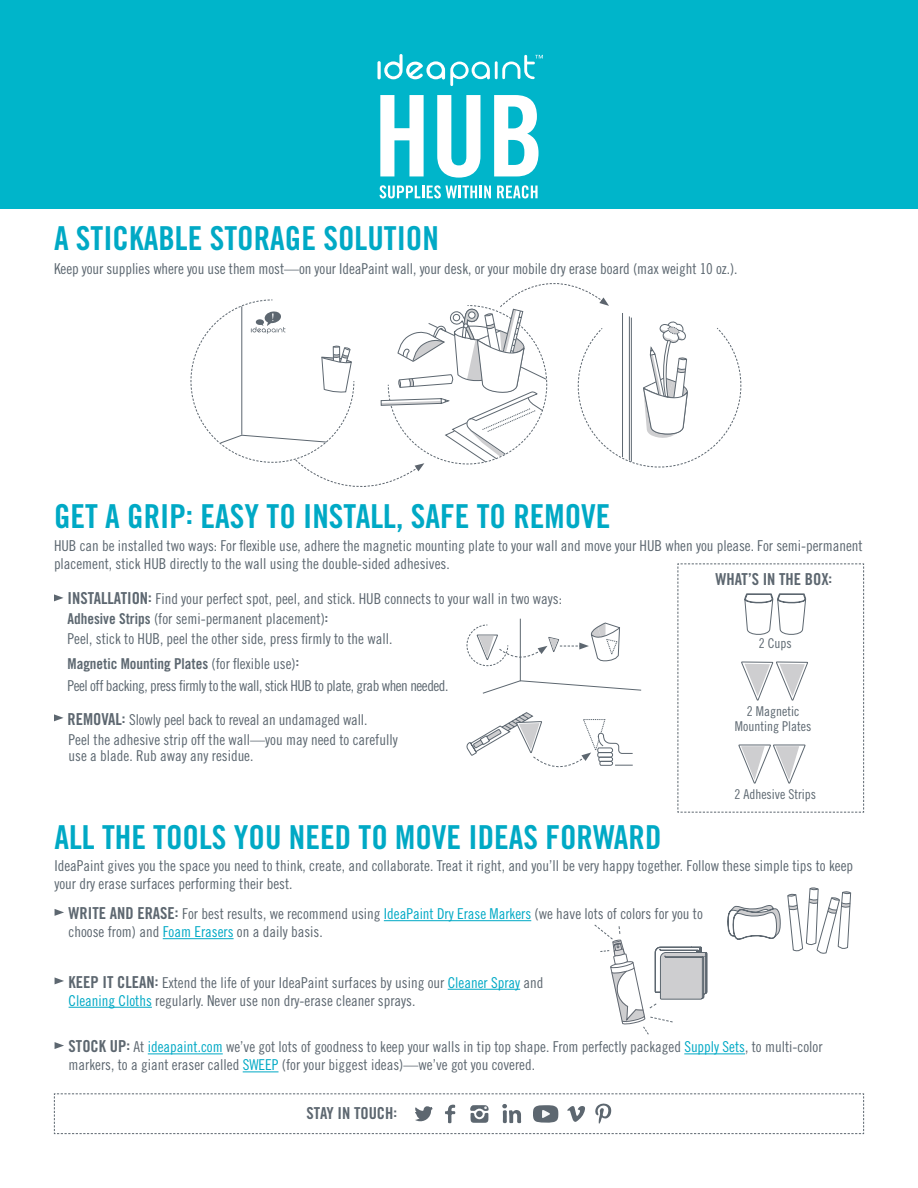
<style>
.page{position:relative;width:918px;height:1188px;background:#fff}
.page>*{position:absolute;margin:0;border:0;box-sizing:border-box;transform-origin:0 0}
.t1{font:33px "Trade Gothic Bold Cond Twenty";color:#00a9c5}
.t2{font:16.5px "Trade Gothic Bold Cond Twenty";color:#5d6770}
.t3{font:15px/18px "Trade Gothic Cond Eighteen";color:#5c6770}
.t4{font:15px/18px "Trade Gothic Cond Eighteen";color:#5d6770}
.t5{font:15px "Trade Gothic Cond Eighteen";letter-spacing:-.03em;color:#5c6770}
.t6{font:15px "Trade Gothic Bold Cond Twenty";color:#5c6770}
.t7{font:13.5px/15px "Trade Gothic Cond Eighteen";color:#5c6770;text-align:center}
.s1{font-family:"Trade Gothic Bold Cond Twenty";font-size:16.5px}
.s2{font-family:"Trade Gothic Bold Cond Twenty"}
.s3{font-family:"Trade Gothic Cond Eighteen"}
.s4{color:#00a9c5}
</style>
<div class="page">
<hr style="left:384px;top:920px;width:147px;height:1px;background:#00a9c5">
<hr style="left:163px;top:938px;width:71px;height:1px;background:#00a9c5">
<hr style="left:448px;top:989px;width:72px;height:1px;background:#00a9c5">
<hr style="left:69px;top:1007px;width:83px;height:1px;background:#00a9c5">
<hr style="left:148px;top:1054px;width:75px;height:1px;background:#00a9c5">
<hr style="left:684px;top:1054px;width:61px;height:1px;background:#00a9c5">
<hr style="left:243px;top:1072px;width:36px;height:1px;background:#00a9c5">
<svg style="left:482px;top:680px;width:160px;height:14px"></svg>
<hr style="left:520px;top:619px;width:1px;height:62px;background:#5d6770">
<svg style="left:466px;top:623px;width:154px;height:43px"></svg>
<svg style="left:54px;top:594px;width:10px;height:7px"></svg>
<svg style="left:55px;top:909px;width:9px;height:7px"></svg>
<svg style="left:55px;top:977px;width:9px;height:7px"></svg>
<svg style="left:55px;top:1042px;width:9px;height:7px"></svg>
<svg style="left:54px;top:714px;width:10px;height:7px"></svg>
<svg style="left:190px;top:283px;width:552px;height:204px"></svg>
<svg style="left:787px;top:887px;width:64px;height:67px"></svg>
<svg style="left:594px;top:924px;width:114px;height:111px"></svg>
<svg style="left:727px;top:905px;width:54px;height:35px"></svg>
<svg style="left:54px;top:1093px;width:810px;height:41px"></svg>
<svg style="left:466px;top:712px;width:167px;height:56px"></svg>
<svg style="left:678px;top:563px;width:186px;height:250px"></svg>
<div style="left:0;top:0;width:918px;height:209px;background:#00b5ca"></div>
<svg style="left:377px;top:54px;width:166px;height:32px"></svg>
<svg style="left:380px;top:185px;width:111px;height:13px"></svg>
<svg style="left:497px;top:185px;width:41px;height:13px"></svg>
<svg style="left:380px;top:95px;width:44px;height:81px"></svg>
<svg style="left:437px;top:95px;width:43px;height:83px"></svg>
<svg style="left:494px;top:95px;width:45px;height:81px"></svg>
<h1 class="t1" style="left:54px;top:218px;width:386px">A STICKABLE STORAGE SOLUTION</h1>
<p class="t3" style="left:54px;top:259px;width:685px">Keep your supplies where you use them most—on your IdeaPaint wall, your desk, or your mobile dry erase board (max weight 10 oz.).</p>
<h1 class="t1" style="left:54px;top:497px;width:558px">GET A GRIP: EASY TO INSTALL, SAFE TO REMOVE</h1>
<p class="t3" style="left:54px;top:536px;width:810px">HUB can be installed two ways: For flexible use, adhere the magnetic mounting plate to your wall and move your HUB when you please. For semi-permanent placement, stick HUB directly to the wall using the double-sided adhesives.</p>
<p class="t2" style="left:716px;top:569px;width:118px">WHAT’S IN THE BOX:</p>
<p class="t4" style="left:68px;top:590px;width:496px"><span class="s1">INSTALLATION:</span> Find your perfect spot, peel, and stick. HUB connects to your wall in two ways:</p>
<p class="t3" style="left:68px;top:609px;width:326px;line-height:19.6px"><span class="s2">Adhesive Strips</span> (for semi-permanent placement)<span class="s2">:<br></span>Peel, stick to HUB, peel the other side, press firmly to the wall.</p>
<p class="t6" style="left:68px;top:654px;width:233px">Magnetic Mounting Plates <span class="s3">(for flexible use)</span>:</p>
<p class="t5" style="left:68px;top:677px;width:382px">Peel off backing, press firmly to the wall, stick HUB to plate, grab when needed.</p>
<p class="t4" style="left:68px;top:710px;width:301px"><span class="s1">REMOVAL:</span> Slowly peel back to reveal an undamaged wall.</p>
<p class="t3" style="left:69px;top:731px;width:331px;line-height:16.5px">Peel the adhesive strip off the wall—you may need to carefully use a blade. Rub away any residue.</p>
<p class="t7" style="left:759px;top:635px;width:34px">2 Cups</p>
<p class="t7" style="left:735px;top:703px;width:78px">2 Magnetic<br>Mounting Plates</p>
<p class="t7" style="left:734px;top:786px;width:83px">2 Adhesive Strips</p>
<h1 class="t1" style="left:54px;top:817px;width:609px">ALL THE TOOLS YOU NEED TO MOVE IDEAS FORWARD</h1>
<p class="t3" style="left:54px;top:857px;width:800px">IdeaPaint gives you the space you need to think, create, and collaborate. Treat it right, and you’ll be very happy together. Follow these simple tips to keep your dry erase surfaces performing their best.</p>
<p class="t4" style="left:69px;top:905px;width:636px"><span class="s1">WRITE AND ERASE:</span> For best results, we recommend using <span class="s4">IdeaPaint Dry Erase Markers</span> (we have lots of colors for you to choose from) and <span class="s4">Foam Erasers</span> on a daily basis.</p>
<p class="t4" style="left:69px;top:973px;width:476px"><span class="s1">KEEP IT CLEAN:</span> Extend the life of your IdeaPaint surfaces by using our <span class="s4">Cleaner Spray</span> and<br><span class="s4">Cleaning Cloths</span> regularly. Never use non dry-erase cleaner sprays.</p>
<p class="t4" style="left:69px;top:1038px;width:756px"><span class="s1">STOCK UP:</span> At <span class="s4">ideapaint.com</span> we’ve got lots of goodness to keep your walls in tip top shape. From perfectly packaged <span class="s4">Supply Sets</span>, to multi-color markers, to a giant eraser called <span class="s4">SWEEP</span> (for your biggest ideas)—we’ve got you covered.</p>
<p class="t2" style="left:307px;top:1103px;width:92px">STAY IN TOUCH:</p>
</div>
